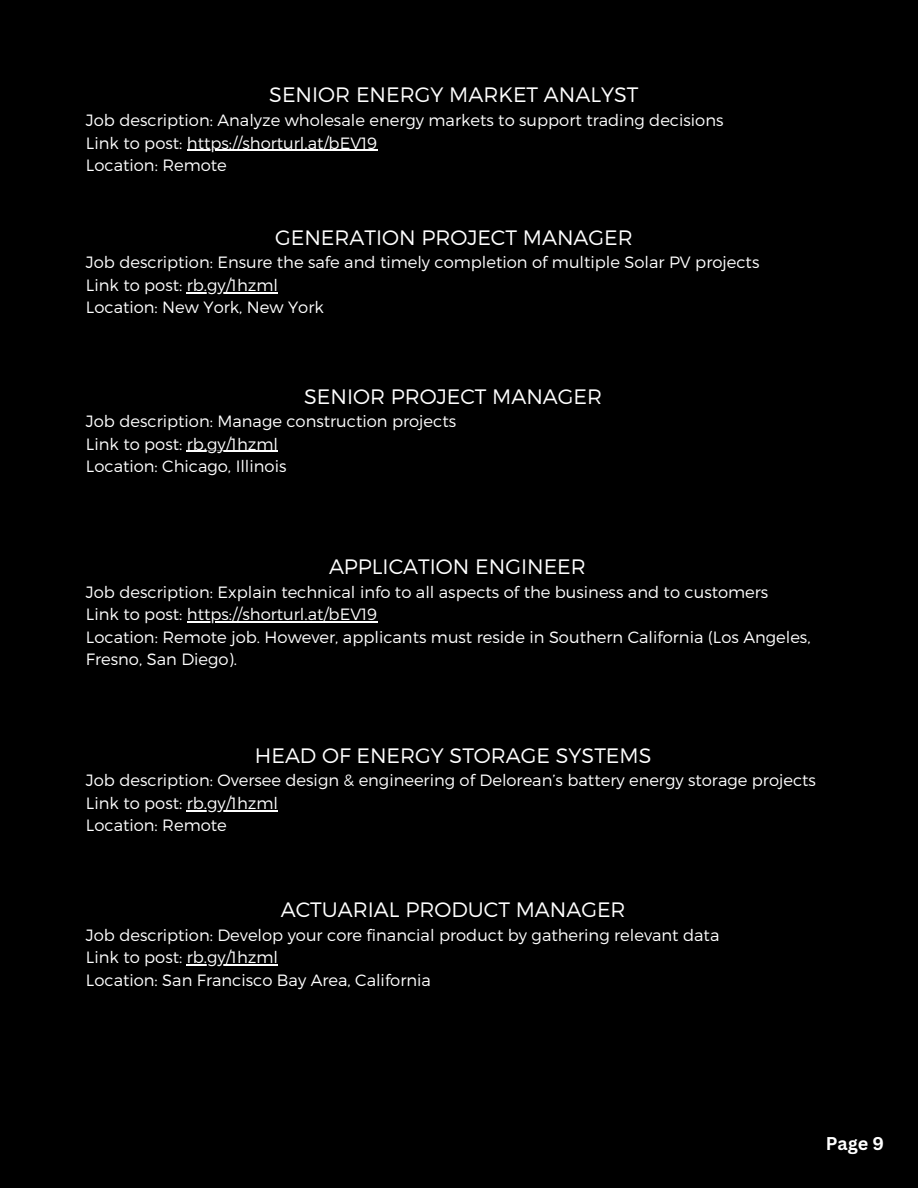
<style>
.page{position:relative;width:918px;height:1188px;background:#000}
.page>*{position:absolute;margin:0;border:0;box-sizing:border-box;transform-origin:0 0}
.t1{font:300 20.85px "Montserrat";color:#fff}
.t2{font:700 18px "Canva Sans";color:#fff}
.t3{font:300 16.35px/22.2px "Montserrat";color:#fff}
</style>
<div class="page">
<hr style="left:187px;top:150px;width:190px;height:1px;background:#fff">
<hr style="left:187px;top:292px;width:91px;height:1px;background:#fff">
<hr style="left:187px;top:451px;width:91px;height:1px;background:#fff">
<hr style="left:187px;top:621px;width:190px;height:2px;background:#fff">
<hr style="left:187px;top:810px;width:91px;height:1px;background:#fff">
<hr style="left:187px;top:964px;width:91px;height:2px;background:#fff">
<p class="t1" style="left:269px;top:81px;width:371px">SENIOR ENERGY MARKET ANALYST</p>
<p class="t3" style="left:86px;top:109px;width:639px">Job description: Analyze wholesale energy markets to support trading decisions</p>
<p class="t3" style="left:86px;top:131px;width:293px">Link to post: https://shorturl.at/bEV19</p>
<p class="t3" style="left:86px;top:153px;width:142px">Location: Remote</p>
<p class="t1" style="left:275px;top:224px;width:359px">GENERATION PROJECT MANAGER</p>
<p class="t3" style="left:86px;top:251px;width:675px">Job description: Ensure the safe and timely completion of multiple Solar PV projects</p>
<p class="t3" style="left:86px;top:273px;width:194px">Link to post: rb.gy/1hzml</p>
<p class="t3" style="left:86px;top:296px;width:239px">Location: New York, New York</p>
<p class="t1" style="left:304px;top:383px;width:300px">SENIOR PROJECT MANAGER</p>
<p class="t3" style="left:86px;top:410px;width:372px">Job description: Manage construction projects</p>
<p class="t3" style="left:86px;top:432px;width:194px">Link to post: rb.gy/1hzml</p>
<p class="t3" style="left:86px;top:455px;width:202px">Location: Chicago, Illinois</p>
<p class="t1" style="left:329px;top:553px;width:258px">APPLICATION ENGINEER</p>
<p class="t3" style="left:86px;top:580px;width:684px">Job description: Explain technical info to all aspects of the business and to customers</p>
<p class="t3" style="left:86px;top:603px;width:293px">Link to post: https://shorturl.at/bEV19</p>
<p class="t3" style="left:86px;top:625px;width:726px">Location: Remote job. However, applicants must reside in Southern California (Los Angeles,<br>Fresno, San Diego).</p>
<p class="t1" style="left:255px;top:742px;width:398px">HEAD OF ENERGY STORAGE SYSTEMS</p>
<p class="t3" style="left:86px;top:769px;width:732px">Job description: Oversee design &amp; engineering of Delorean’s battery energy storage projects</p>
<p class="t3" style="left:86px;top:791px;width:194px">Link to post: rb.gy/1hzml</p>
<p class="t3" style="left:86px;top:814px;width:142px">Location: Remote</p>
<p class="t1" style="left:281px;top:896px;width:346px">ACTUARIAL PRODUCT MANAGER</p>
<p class="t3" style="left:86px;top:923px;width:635px">Job description: Develop your core financial product by gathering relevant data</p>
<p class="t3" style="left:86px;top:946px;width:194px">Link to post: rb.gy/1hzml</p>
<p class="t3" style="left:86px;top:968px;width:346px">Location: San Francisco Bay Area, California</p>
<p class="t2" style="left:826px;top:1130px;width:60px">Page 9</p>
</div>
